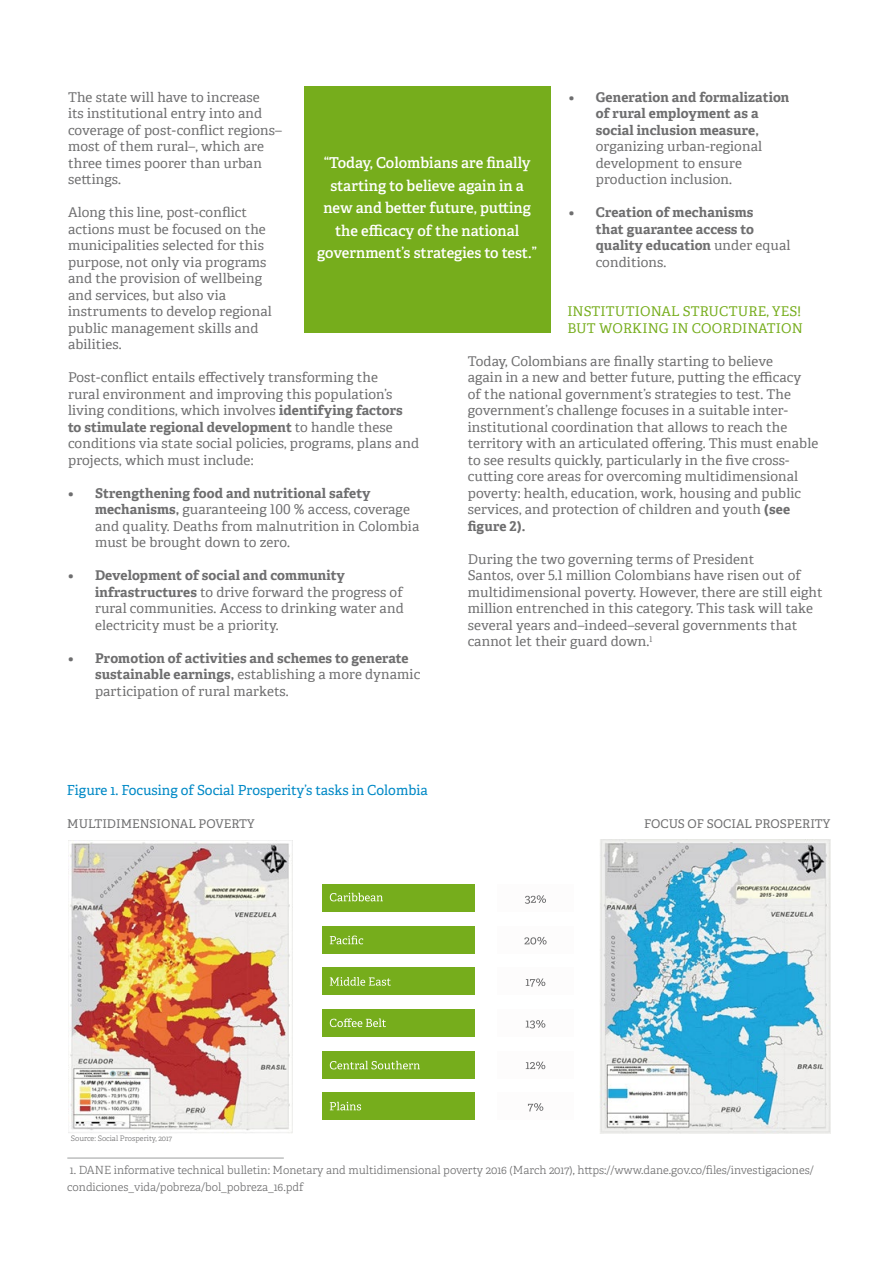
<style>
.page{position:relative;width:893px;height:1263px;background:#fff}
.page>*{position:absolute;margin:0;border:0;box-sizing:border-box;transform-origin:0 0}
.t1{font:600 15px/22.5px "Adelle";color:#fff;text-align:center}
.t2{font:13.8px "Adelle";color:#0089c6}
.t3{font:13.5px/16.5px "Adelle";letter-spacing:.01em;color:#6e6e6f}
.t4{font:700 13.5px/16.5px "Adelle";letter-spacing:.005em;color:#6e6e6f}
.t5{font:13.5px "Adelle";letter-spacing:.01em;color:#76ad1c}
.t6{font:12px "Adelle";color:#6e6e6f}
.t7{font:300 11.25px/16.5px "Adelle";color:#6e6e6f}
.t8{font:300 7.5px "Adelle";color:#6e6e6f}
.s1{font-weight:400}
.s2{font-weight:700}
</style>
<div class="page">
<div style="left:322px;top:885px;width:152px;height:27px;background:#76ad1c"></div>
<div style="left:304px;top:86px;width:246px;height:247px;background:#76ad1c"></div>
<svg style="left:525px;top:895px;width:21px;height:9px"></svg>
<div style="left:322px;top:926px;width:152px;height:27px;background:#76ad1c"></div>
<svg style="left:524px;top:937px;width:23px;height:7px"></svg>
<div style="left:322px;top:968px;width:152px;height:27px;background:#76ad1c"></div>
<svg style="left:526px;top:978px;width:19px;height:9px"></svg>
<div style="left:322px;top:1009px;width:152px;height:27px;background:#76ad1c"></div>
<svg style="left:526px;top:1020px;width:19px;height:8px"></svg>
<div style="left:322px;top:1051px;width:152px;height:27px;background:#76ad1c"></div>
<svg style="left:526px;top:1061px;width:19px;height:8px"></svg>
<div style="left:322px;top:1092px;width:152px;height:28px;background:#76ad1c"></div>
<svg style="left:528px;top:1103px;width:15px;height:8px"></svg>
<img style="left:69px;top:840px;width:223px;height:293px">
<img style="left:600px;top:840px;width:231px;height:293px">
<hr style="left:67px;top:1158px;width:217px;height:1px;background:#9c9e9f">
<svg style="left:330px;top:893px;width:53px;height:8px"></svg>
<svg style="left:330px;top:1102px;width:31px;height:8px"></svg>
<svg style="left:330px;top:1061px;width:90px;height:8px"></svg>
<svg style="left:330px;top:1018px;width:56px;height:9px"></svg>
<svg style="left:330px;top:977px;width:61px;height:9px"></svg>
<svg style="left:330px;top:935px;width:33px;height:9px"></svg>
<p class="t4" style="left:569px;top:88px;width:222px;text-align:center">• Generation and formalization of rural employment as a<br>social inclusion measure,</p>
<p class="t3" style="left:596px;top:137px;width:168px">organizing urban-regional development to ensure production inclusion.</p>
<p class="t4" style="left:596px;top:203px;width:196px;text-indent:-27px">• Creation of mechanisms<br>that guarantee access to quality education <span class="s1">under equal conditions.</span></p>
<p class="t3" style="left:68px;top:88px;width:216px">The state will have to increase<br>its institutional entry into and coverage of post-conflict regions– most of them rural–, which are three times poorer than urban settings.</p>
<p class="t3" style="left:68px;top:203px;width:205px">Along this line, post-conflict actions must be focused on the municipalities selected for this purpose, not only via programs and the provision of wellbeing and services, but also via instruments to develop regional public management skills and abilities.</p>
<p class="t3" style="left:68px;top:368px;width:353px">Post-conflict entails effectively transforming the<br>rural environment and improving this population’s living conditions, which involves <span class="s2">identifying factors to stimulate regional development</span> to handle these conditions via state social policies, programs, plans and projects, which must include:</p>
<p class="t3" style="left:95px;top:484px;width:326px;text-indent:-27px"><span class="s2">• Strengthening food and nutritional safety mechanisms,</span> guaranteeing 100 % access, coverage and quality. Deaths from malnutrition in Colombia must be brought down to zero.</p>
<p class="t3" style="left:95px;top:566px;width:310px;text-indent:-27px"><span class="s2">• Development of social and community infrastructures</span> to drive forward the progress of rural communities. Access to drinking water and electricity must be a priority.</p>
<p class="t4" style="left:95px;top:649px;width:327px;text-indent:-27px">• Promotion of activities and schemes to generate sustainable earnings, <span class="s1">establishing a more dynamic participation of rural markets.</span></p>
<p class="t1" style="left:317px;top:151px;width:221px">“Today, Colombians are finally starting to believe again in a new and better future, putting the efficacy of the national government’s strategies to test.”</p>
<p class="t5" style="left:567px;top:301px;width:15px">Instituti</p>
<p class="t5" style="left:640px;top:301px;width:54px">onal structur</p>
<p class="t5" style="left:758px;top:301px;width:45px">e, yes!</p>
<p class="t5" style="left:567px;top:318px;width:184px">But working in coordinati</p>
<p class="t5" style="left:781px;top:318px;width:21px">on</p>
<p class="t3" style="left:468px;top:352px;width:352px">Today, Colombians are finally starting to believe<br>again in a new and better future, putting the efficacy<br>of the national government’s strategies to test. The government’s challenge focuses in a suitable inter&shy;institutional coordination that allows to reach the territory with an articulated offering. This must enable to see results quickly, particularly in the five cross&shy;cutting core areas for overcoming multidimensional poverty: health, education, work, housing and public services, and protection of children and youth <span class="s2">(see figure 2).</span></p>
<p class="t3" style="left:468px;top:550px;width:356px">During the two governing terms of President<br>Santos, over 5.1 million Colombians have risen out of multidimensional poverty. However, there are still eight million entrenched in this category. This task will take several years and–indeed–several governments that cannot let their guard down.<sup>1</sup></p>
<p class="t2" style="left:67px;top:780px;width:362px">FIGURE 1. FOCUSING OF SOCIAL PROSPERITY’S TASKS IN COLOMBIA</p>
<p class="t6" style="left:67px;top:815px;width:189px">MULTIDIMENSIONAL POVERTY</p>
<p class="t6" style="left:644px;top:815px;width:187px">FOCUS OF SOCIAL PROSPERITY</p>
<p class="t8" style="left:71px;top:1133px;width:103px">Source: Social Prosperity, 2017</p>
<p class="t7" style="left:67px;top:1161px;width:748px">1. DANE informative technical bulletin: Monetary and multidimensional poverty 2016 (March 2017), https://www.dane.gov.co/files/investigaciones/ condiciones_vida/pobreza/bol_pobreza_16.pdf</p>
</div>
